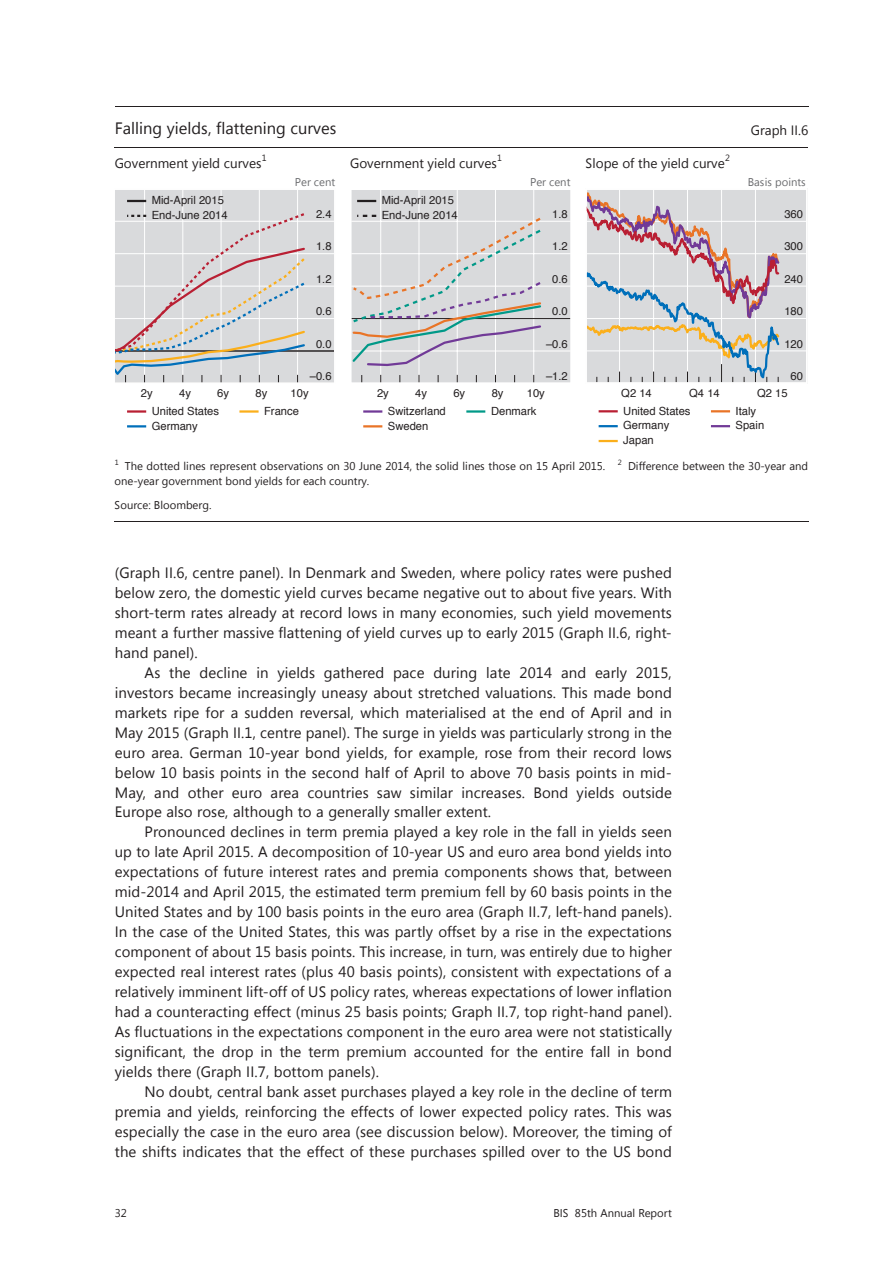
<style>
.page{position:relative;width:893px;height:1263px;background:#fff}
.page>*{position:absolute;margin:0;border:0;box-sizing:border-box;transform-origin:0 0}
.t1{font:16.5px "Segoe UI";color:#231f20}
.t2{font:15px/20px "Segoe UI";letter-spacing:.005em;color:#231f20;text-align:justify}
.t3{font:13.5px "Segoe UI";color:#231f20}
.t4{font:11.25px/14.9px "Helvetica";color:#231f20}
.t5{font:11.25px/24px "Segoe UI";color:#231f20}
.t6{font:11.25px "Segoe UI";color:#6c6d70}
.t7{font:9px "Segoe UI";color:#231f20}
.t8{font:7.5px "Segoe UI";color:#231f20}
</style>
<div class="page">
<hr style="left:115px;top:106px;width:693px;height:1px;background:#231f20">
<hr style="left:115px;top:147px;width:471px;height:1px;background:#231f20">
<hr style="left:586px;top:147px;width:124px;height:1px;background:#231f20">
<hr style="left:710px;top:147px;width:98px;height:1px;background:#231f20">
<hr style="left:114px;top:521px;width:694px;height:1px;background:#231f20">
<hr style="left:127px;top:410px;width:19px;height:3px;background:#b91f33">
<svg style="left:127px;top:425px;width:19px;height:2px"></svg>
<svg style="left:115px;top:190px;width:219px;height:193px;background:#d5d4d5"></svg>
<hr style="left:239px;top:410px;width:20px;height:3px;background:#fbaf1b">
<hr style="left:363px;top:410px;width:19px;height:3px;background:#713a97">
<svg style="left:363px;top:425px;width:19px;height:2px"></svg>
<hr style="left:466px;top:410px;width:19px;height:3px;background:#098">
<svg style="left:351px;top:190px;width:220px;height:193px;background:#d5d5d7"></svg>
<div style="left:586px;top:189px;width:221px;height:194px;background:#d9dadc"></div>
<hr style="left:586px;top:221px;width:221px;height:1px;background:#fff">
<hr style="left:586px;top:253px;width:221px;height:1px;background:#fff">
<hr style="left:586px;top:286px;width:221px;height:1px;background:#fff">
<hr style="left:586px;top:318px;width:221px;height:1px;background:#fff">
<hr style="left:586px;top:350px;width:221px;height:1px;background:#fff">
<svg style="left:588px;top:191px;width:193px;height:191px"></svg>
<div style="left:586px;top:189px;width:221px;height:195px;border:1px solid #fff"></div>
<svg style="left:599px;top:410px;width:19px;height:2px"></svg>
<svg style="left:599px;top:425px;width:19px;height:2px"></svg>
<svg style="left:599px;top:440px;width:19px;height:2px"></svg>
<svg style="left:711px;top:410px;width:19px;height:2px"></svg>
<svg style="left:711px;top:425px;width:19px;height:2px"></svg>
<p class="t1" style="left:115px;top:117px;width:223px">Falling yields, flattening curves</p>
<p class="t3" style="left:751px;top:121px;width:59px">Graph II.6</p>
<p class="t3" style="left:115px;top:153px;width:148px">Government yield curves</p>
<p class="t7" style="left:262px;top:151px;width:6px">1</p>
<p class="t3" style="left:350px;top:153px;width:148px">Government yield curves</p>
<p class="t7" style="left:497px;top:151px;width:6px">1</p>
<p class="t3" style="left:585px;top:153px;width:141px">Slope of the yield curve</p>
<p class="t7" style="left:725px;top:151px;width:6px">2</p>
<p class="t6" style="left:295px;top:174px;width:42px">Per cent</p>
<p class="t6" style="left:530px;top:174px;width:42px">Per cent</p>
<p class="t6" style="left:748px;top:174px;width:59px">Basis points</p>
<p class="t4" style="left:152px;top:193px;width:77px">Mid-April 2015<br>End-June 2014</p>
<p class="t4" style="left:316px;top:207px;width:17px">2.4</p>
<p class="t4" style="left:382px;top:193px;width:77px">Mid-April 2015<br>End-June 2014</p>
<p class="t4" style="left:552px;top:207px;width:17px">1.8</p>
<p class="t4" style="left:784px;top:207px;width:20px">360</p>
<p class="t4" style="left:316px;top:239px;width:17px">1.8</p>
<p class="t4" style="left:552px;top:239px;width:17px">1.2</p>
<p class="t4" style="left:784px;top:239px;width:20px">300</p>
<p class="t4" style="left:316px;top:272px;width:17px">1.2</p>
<p class="t4" style="left:552px;top:272px;width:17px">0.6</p>
<p class="t4" style="left:784px;top:272px;width:20px">240</p>
<p class="t4" style="left:316px;top:304px;width:17px">0.6</p>
<p class="t4" style="left:552px;top:304px;width:17px">0.0</p>
<p class="t4" style="left:784px;top:304px;width:20px">180</p>
<p class="t4" style="left:316px;top:337px;width:17px">0.0</p>
<p class="t4" style="left:546px;top:337px;width:23px">–0.6</p>
<p class="t4" style="left:784px;top:337px;width:20px">120</p>
<p class="t4" style="left:310px;top:369px;width:23px">–0.6</p>
<p class="t4" style="left:546px;top:369px;width:23px">–1.2</p>
<p class="t4" style="left:791px;top:369px;width:14px">60</p>
<p class="t4" style="left:141px;top:386px;width:13px">2y</p>
<p class="t4" style="left:179px;top:386px;width:13px">4y</p>
<p class="t4" style="left:217px;top:386px;width:13px">6y</p>
<p class="t4" style="left:255px;top:386px;width:13px">8y</p>
<p class="t4" style="left:291px;top:386px;width:20px">10y</p>
<p class="t4" style="left:152px;top:404px;width:69px">United States<br>Germany</p>
<p class="t4" style="left:264px;top:404px;width:36px">France</p>
<p class="t4" style="left:377px;top:386px;width:13px">2y</p>
<p class="t4" style="left:415px;top:386px;width:13px">4y</p>
<p class="t4" style="left:453px;top:386px;width:13px">6y</p>
<p class="t4" style="left:492px;top:386px;width:13px">8y</p>
<p class="t4" style="left:527px;top:386px;width:20px">10y</p>
<p class="t4" style="left:388px;top:404px;width:59px">Switzerland<br>Sweden</p>
<p class="t4" style="left:491px;top:404px;width:47px">Denmark</p>
<p class="t4" style="left:621px;top:386px;width:32px">Q2 14</p>
<p class="t4" style="left:689px;top:386px;width:32px">Q4 14</p>
<p class="t4" style="left:757px;top:386px;width:32px">Q2 15</p>
<p class="t4" style="left:623px;top:404px;width:69px">United States<br>Germany<br>Japan</p>
<p class="t4" style="left:736px;top:404px;width:30px">Italy<br>Spain</p>
<p class="t8" style="left:115px;top:457px;width:6px">1</p>
<p class="t5" style="left:125px;top:454px;width:482px">The dotted lines represent observations on 30 June 2014, the solid lines those on 15 April 2015.</p>
<p class="t8" style="left:618px;top:457px;width:6px">2</p>
<p class="t5" style="left:628px;top:454px;width:182px">Difference between the 30-year and</p>
<p class="t5" style="left:115px;top:469px;width:256px">one-year government bond yields for each country.<br>Source: Bloomberg.</p>
<p class="t2" style="left:115px;top:562px;width:559px">(Graph II.6, centre panel). In Denmark and Sweden, where policy rates were pushed below zero, the domestic yield curves became negative out to about five years. With short-term rates already at record lows in many economies, such yield movements meant a further massive flattening of yield curves up to early 2015 (Graph II.6, right&shy;hand panel).</p>
<p class="t2" style="left:115px;top:662px;width:559px;text-indent:30px">As the decline in yields gathered pace during late 2014 and early 2015, investors became increasingly uneasy about stretched valuations. This made bond markets ripe for a sudden reversal, which materialised at the end of April and in May 2015 (Graph II.1, centre panel). The surge in yields was particularly strong in the euro area. German 10-year bond yields, for example, rose from their record lows below 10 basis points in the second half of April to above 70 basis points in mid-May, and other euro area countries saw similar increases. Bond yields outside Europe also rose, although to a generally smaller extent.</p>
<p class="t2" style="left:115px;top:822px;width:559px;text-indent:30px">Pronounced declines in term premia played a key role in the fall in yields seen up to late April 2015. A decomposition of 10-year US and euro area bond yields into expectations of future interest rates and premia components shows that, between mid-2014 and April 2015, the estimated term premium fell by 60 basis points in the United States and by 100 basis points in the euro area (Graph II.7, left-hand panels).<br>In the case of the United States, this was partly offset by a rise in the expectations component of about 15 basis points. This increase, in turn, was entirely due to higher expected real interest rates (plus 40 basis points), consistent with expectations of a relatively imminent lift-off of US policy rates, whereas expectations of lower inflation had a counteracting effect (minus 25 basis points; Graph II.7, top right-hand panel).<br>As fluctuations in the expectations component in the euro area were not statistically significant, the drop in the term premium accounted for the entire fall in bond yields there (Graph II.7, bottom panels).</p>
<p class="t2" style="left:115px;top:1081px;width:559px;text-indent:30px">No doubt, central bank asset purchases played a key role in the decline of term premia and yields, reinforcing the effects of lower expected policy rates. This was especially the case in the euro area (see discussion below). Moreover, the timing of the shifts indicates that the effect of these purchases spilled over to the US bond</p>
<p class="t5" style="left:115px;top:1201px;width:14px">32</p>
<p class="t5" style="left:553px;top:1201px;width:120px">BIS 85th Annual Report</p>
</div>
